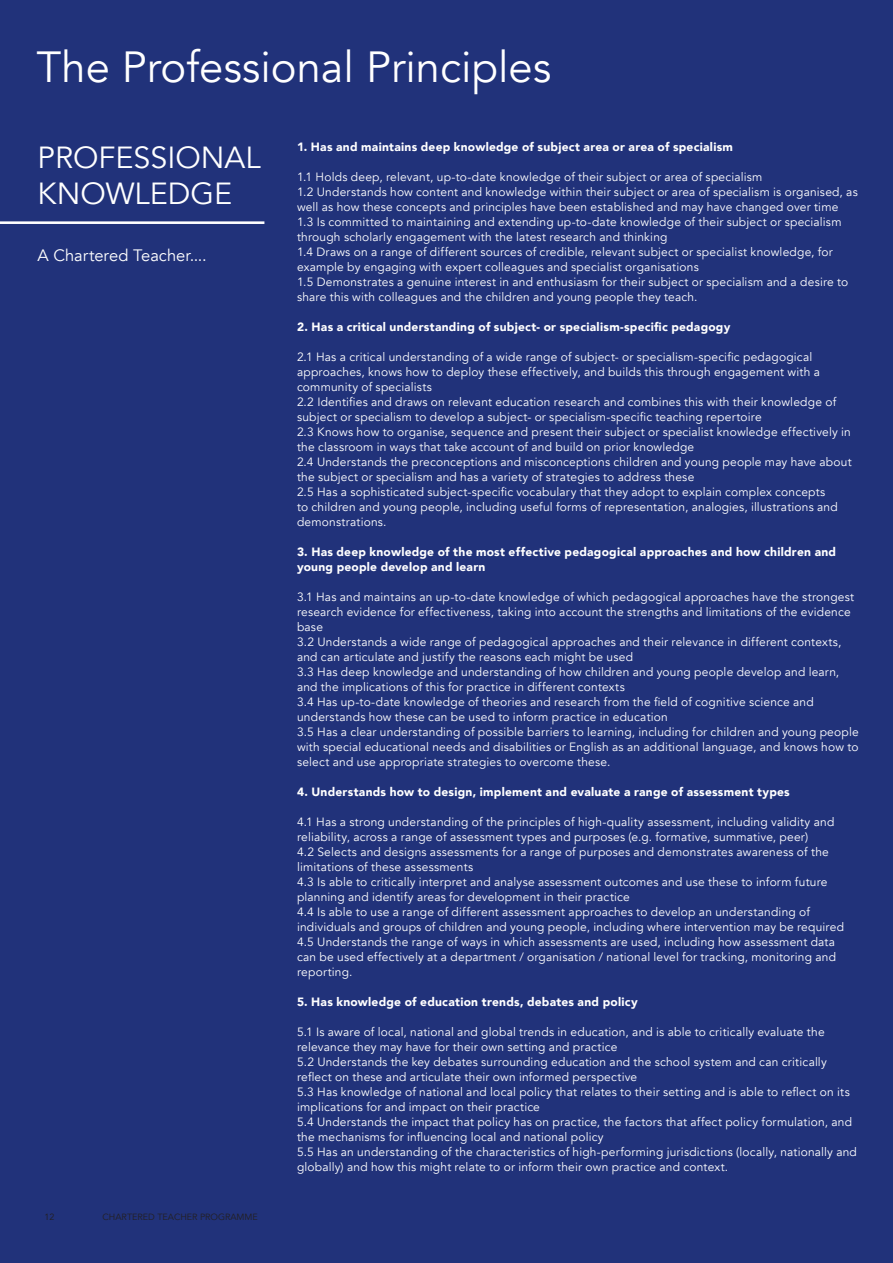
<style>
.page{position:relative;width:893px;height:1263px;background:#21327a}
.page>*{position:absolute;margin:0;border:0;box-sizing:border-box;transform-origin:0 0}
.Texto_de_titular_-_T{font:43.5px "Avenir";color:#fff}
.Texto_de_titular_-_T-2{font:30.45px "Avenir";color:#fff}
.Texto_independiente{font:16.5px "Avenir";color:#fff}
.Texto_independiente-2{font:12px/15px "Avenir";letter-spacing:.015em;color:#fff}
.Texto_independiente-3{font:900 12px/15px "Avenir";letter-spacing:.02em;color:#fff}
.t1{font:9px "Avenir";color:#231f20}
</style>
<div class="page">
<hr style="left:0;top:221px;width:264px;height:3px;background:#fff">
<hr style="left:892px;top:0;width:1px;height:1263px;background:#ef464f">
<p class="Texto_de_titular_-_T" style="left:37px;top:41px;width:516px">The Professional Principles</p>
<p class="Texto_de_titular_-_T-2" style="left:38px;top:139px;width:225px">PROFESSIONAL</p>
<p class="Texto_de_titular_-_T-2" style="left:38px;top:175px;width:196px">KNOWLEDGE</p>
<p class="Texto_independiente" style="left:38px;top:246px;width:171px">A Chartered Teacher....</p>
<p class="t1" style="left:45px;top:1211px;width:12px">12</p>
<p class="t1" style="left:103px;top:1211px;width:157px">CHARTERED TEACHER PROGRAMME</p>
<p class="Texto_independiente-3" style="left:297px;top:139px;width:437px">1. Has and maintains deep knowledge of subject area or area of specialism</p>
<p class="Texto_independiente-2" style="left:297px;top:170px;width:467px">1.1 Holds deep, relevant, up-to-date knowledge of their subject or area of specialism</p>
<p class="Texto_independiente-2" style="left:297px;top:185px;width:562px">1.2 Understands how content and knowledge within their subject or area of specialism is organised, as well as how these concepts and principles have been established and may have changed over time</p>
<p class="Texto_independiente-2" style="left:297px;top:215px;width:546px">1.3 Is committed to maintaining and extending up-to-date knowledge of their subject or specialism through scholarly engagement with the latest research and thinking</p>
<p class="Texto_independiente-2" style="left:297px;top:245px;width:537px">1.4 Draws on a range of different sources of credible, relevant subject or specialist knowledge, for example by engaging with expert colleagues and specialist organisations</p>
<p class="Texto_independiente-2" style="left:297px;top:275px;width:553px">1.5 Demonstrates a genuine interest in and enthusiasm for their subject or specialism and a desire to share this with colleagues and the children and young people they teach.</p>
<p class="Texto_independiente-3" style="left:297px;top:319px;width:435px">2. Has a critical understanding of subject- or specialism-specific pedagogy</p>
<p class="Texto_independiente-2" style="left:297px;top:350px;width:524px">2.1 Has a critical understanding of a wide range of subject- or specialism-specific pedagogical approaches, knows how to deploy these effectively, and builds this through engagement with a community of specialists</p>
<p class="Texto_independiente-2" style="left:297px;top:395px;width:541px">2.2 Identifies and draws on relevant education research and combines this with their knowledge of subject or specialism to develop a subject- or specialism-specific teaching repertoire</p>
<p class="Texto_independiente-2" style="left:297px;top:425px;width:555px">2.3 Knows how to organise, sequence and present their subject or specialist knowledge effectively in the classroom in ways that take account of and build on prior knowledge</p>
<p class="Texto_independiente-2" style="left:297px;top:455px;width:556px">2.4 Understands the preconceptions and misconceptions children and young people may have about the subject or specialism and has a variety of strategies to address these</p>
<p class="Texto_independiente-2" style="left:297px;top:485px;width:542px">2.5 Has a sophisticated subject-specific vocabulary that they adopt to explain complex concepts to children and young people, including useful forms of representation, analogies, illustrations and demonstrations.</p>
<p class="Texto_independiente-3" style="left:297px;top:544px;width:541px">3. Has deep knowledge of the most effective pedagogical approaches and how children and young people develop and learn</p>
<p class="Texto_independiente-2" style="left:297px;top:590px;width:559px">3.1 Has and maintains an up-to-date knowledge of which pedagogical approaches have the strongest research evidence for effectiveness, taking into account the strengths and limitations of the evidence base</p>
<p class="Texto_independiente-2" style="left:297px;top:635px;width:546px">3.2 Understands a wide range of pedagogical approaches and their relevance in different contexts, and can articulate and justify the reasons each might be used</p>
<p class="Texto_independiente-2" style="left:297px;top:665px;width:544px">3.3 Has deep knowledge and understanding of how children and young people develop and learn, and the implications of this for practice in different contexts</p>
<p class="Texto_independiente-2" style="left:297px;top:695px;width:518px">3.4 Has up-to-date knowledge of theories and research from the field of cognitive science and understands how these can be used to inform practice in education</p>
<p class="Texto_independiente-2" style="left:297px;top:725px;width:563px;text-align:justify">3.5 Has a clear understanding of possible barriers to learning, including for children and young people with special educational needs and disabilities or English as an additional language, and knows how to select and use appropriate strategies to overcome these.</p>
<p class="Texto_independiente-3" style="left:297px;top:784px;width:494px">4. Understands how to design, implement and evaluate a range of assessment types</p>
<p class="Texto_independiente-2" style="left:297px;top:815px;width:539px">4.1 Has a strong understanding of the principles of high-quality assessment, including validity and reliability, across a range of assessment types and purposes (e.g. formative, summative, peer)</p>
<p class="Texto_independiente-2" style="left:297px;top:845px;width:533px">4.2 Selects and designs assessments for a range of purposes and demonstrates awareness of the limitations of these assessments</p>
<p class="Texto_independiente-2" style="left:297px;top:875px;width:532px">4.3 Is able to critically interpret and analyse assessment outcomes and use these to inform future planning and identify areas for development in their practice</p>
<p class="Texto_independiente-2" style="left:297px;top:905px;width:548px">4.4 Is able to use a range of different assessment approaches to develop an understanding of individuals and groups of children and young people, including where intervention may be required</p>
<p class="Texto_independiente-2" style="left:297px;top:935px;width:540px;text-align:justify">4.5 Understands the range of ways in which assessments are used, including how assessment data can be used effectively at a department / organisation / national level for tracking, monitoring and reporting.</p>
<p class="Texto_independiente-3" style="left:297px;top:994px;width:342px">5. Has knowledge of education trends, debates and policy</p>
<p class="Texto_independiente-2" style="left:297px;top:1025px;width:529px">5.1 Is aware of local, national and global trends in education, and is able to critically evaluate the relevance they may have for their own setting and practice</p>
<p class="Texto_independiente-2" style="left:297px;top:1055px;width:531px">5.2 Understands the key debates surrounding education and the school system and can critically reflect on these and articulate their own informed perspective</p>
<p class="Texto_independiente-2" style="left:297px;top:1085px;width:554px">5.3 Has knowledge of national and local policy that relates to their setting and is able to reflect on its implications for and impact on their practice</p>
<p class="Texto_independiente-2" style="left:297px;top:1115px;width:556px">5.4 Understands the impact that policy has on practice, the factors that affect policy formulation, and the mechanisms for influencing local and national policy</p>
<p class="Texto_independiente-2" style="left:297px;top:1145px;width:561px">5.5 Has an understanding of the characteristics of high-performing jurisdictions (locally, nationally and globally) and how this might relate to or inform their own practice and context.</p>
</div>
